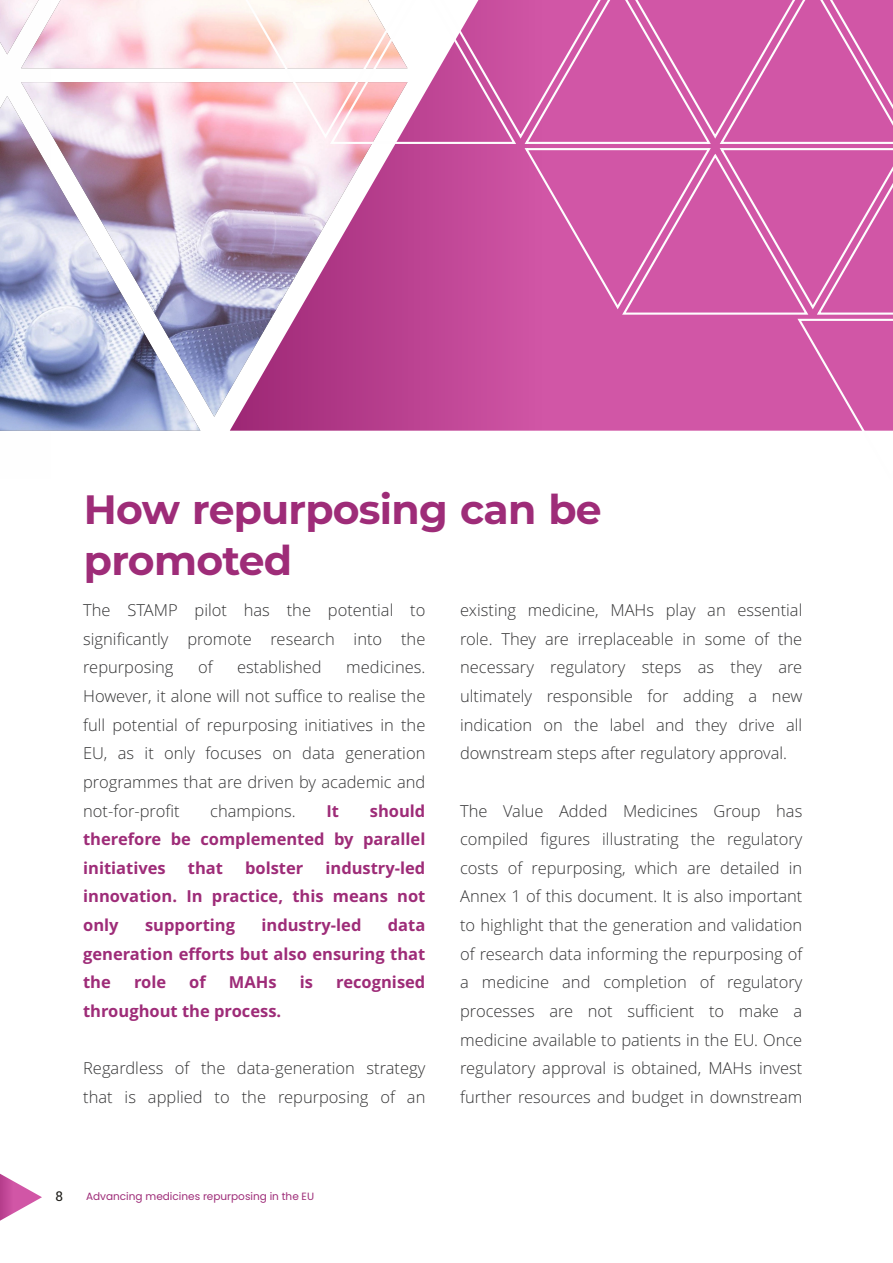
<style>
.page{position:relative;width:893px;height:1263px;background:#fff}
.page>*{position:absolute;margin:0;border:0;box-sizing:border-box;transform-origin:0 0}
.t1{font:700 40.95px/50.1px "Montserrat";letter-spacing:-.02em;color:#9e2c78}
.t2{font:300 16.5px/28.7px "Open Sans";color:#343435;text-align:justify}
.t3{font:700 16.5px/28.7px "Open Sans";color:#9e2c78;text-align:justify}
.t4{font:13.5px "Roboto";color:#1c1b17}
.t5{font:10.5px "Poppins";color:#9e2c78}
</style>
<div class="page">
<img style="left:0;top:0;width:236px;height:431px">
<svg style="left:236px;top:0;width:657px;height:431px;background:#d16dae"></svg>
<svg style="left:0;top:1173px;width:42px;height:48px"></svg>
<h1 class="t1" style="left:84px;top:485px;width:519px">How repurposing can be promoted</h1>
<p class="t2" style="left:460px;top:597px;width:344px">existing medicine, MAHs play an essential role. They are irreplaceable in some of the necessary regulatory steps as they are ultimately responsible for adding a new indication on the label and they drive all downstream steps after regulatory approval.</p>
<p class="t2" style="left:83px;top:597px;width:344px">The STAMP pilot has the potential to significantly promote research into the repurposing</p>
<p class="t2" style="left:198px;top:655px;width:16px">of</p>
<p class="t2" style="left:237px;top:655px;width:86px">established</p>
<p class="t2" style="left:83px;top:655px;width:344px;text-indent:263px">medicines.<br>However, it alone will not suffice to realise the full potential of repurposing initiatives in the EU, as it only focuses on data generation programmes that are driven by academic and not-for-profit</p>
<p class="t3" style="left:83px;top:798px;width:344px;text-indent:287px">should therefore be complemented by parallel initiatives</p>
<p class="t2" style="left:210px;top:798px;width:87px">champions.</p>
<p class="t3" style="left:326px;top:798px;width:14px">It</p>
<p class="t2" style="left:460px;top:798px;width:344px">The Value Added Medicines Group has compiled figures illustrating the regulatory costs of repurposing, which are detailed in Annex 1 of this document. It is also important to highlight that the generation and validation of research data informing the repurposing of a medicine and completion of regulatory processes are not sufficient to make a medicine available to patients in the EU. Once regulatory approval is obtained, MAHs invest further resources and budget in downstream</p>
<p class="t3" style="left:83px;top:855px;width:344px;text-indent:242px">industry-led innovation. In practice, this means not only</p>
<p class="t3" style="left:188px;top:855px;width:37px">that</p>
<p class="t3" style="left:245px;top:855px;width:60px">bolster</p>
<p class="t3" style="left:83px;top:912px;width:344px;text-indent:305px">data generation efforts but also ensuring that the</p>
<p class="t3" style="left:145px;top:912px;width:91px">supporting</p>
<p class="t3" style="left:261px;top:912px;width:101px">industry-led</p>
<p class="t3" style="left:134px;top:970px;width:34px">role</p>
<p class="t3" style="left:189px;top:970px;width:18px">of</p>
<p class="t3" style="left:229px;top:970px;width:49px">MAHs</p>
<p class="t3" style="left:300px;top:970px;width:15px">is</p>
<p class="t3" style="left:336px;top:970px;width:91px">recognised</p>
<p class="t3" style="left:83px;top:998px;width:200px">throughout the process.</p>
<p class="t2" style="left:83px;top:1055px;width:344px">Regardless of the data-generation strategy that is applied to the repurposing of an</p>
<p class="t4" style="left:56px;top:1191px;width:9px">8</p>
<p class="t5" style="left:86px;top:1188px;width:230px">Advancing medicines repurposing in the EU</p>
</div>
